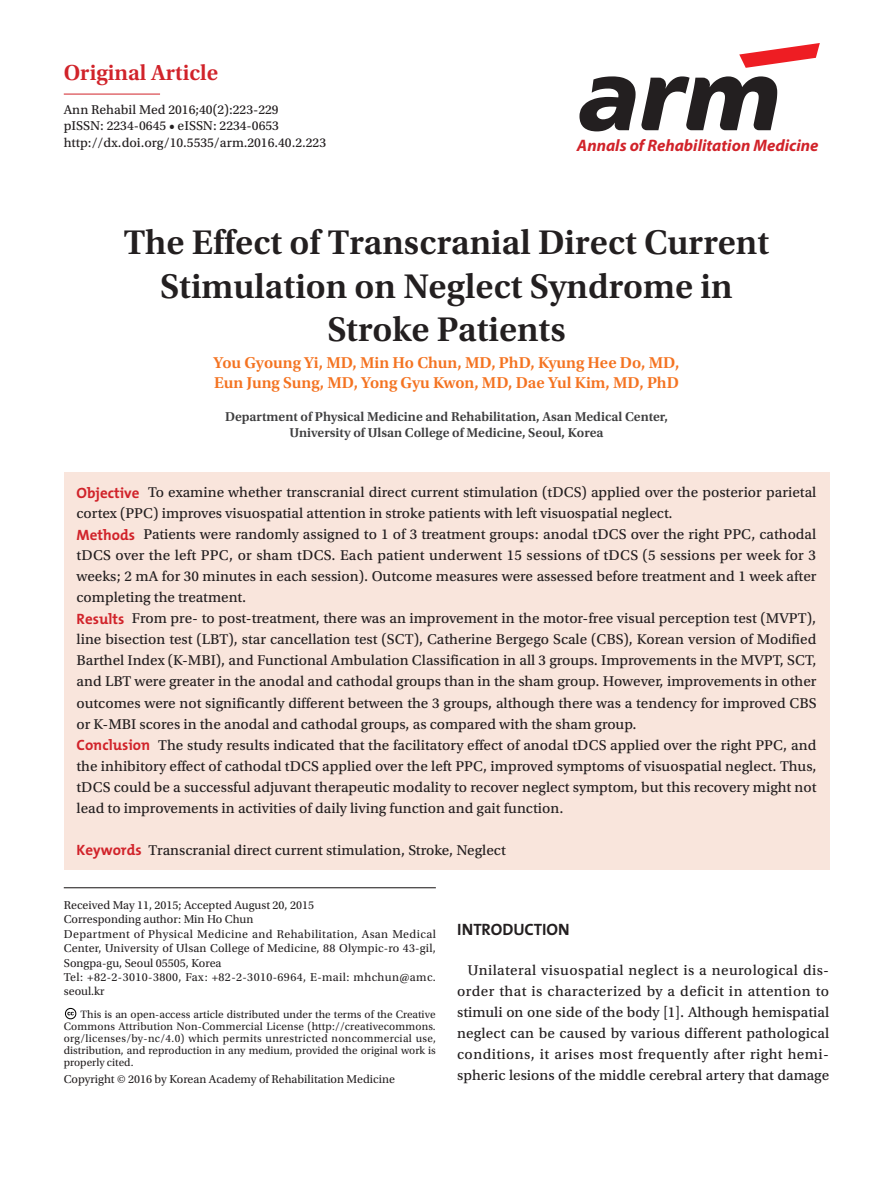
<style>
.page{position:relative;width:893px;height:1191px;background:#fff}
.page>*{position:absolute;margin:0;border:0;box-sizing:border-box;transform-origin:0 0}
.t1{font:600 36px/43.2px "Utopia Std";color:#231f20;text-align:center}
.t2{font:600 22.8px "Utopia Std";color:#d1232a}
.t3{font:italic 700 16.65px "Myriad Pro";color:#d1232a}
.t4{font:600 16.5px/19.8px "Utopia Std";color:#f47321}
.t5{font:700 16.5px "The Mix";color:#231f20}
.t6{font:15px/21px "Utopia Std Capt";color:#231f20;text-align:justify}
.t7{font:600 13.5px/16.2px "Utopia Std";color:#3e3e3f;text-align:center}
.t8{font:13.5px/16.2px "Utopia Std Capt";color:#231f20}
.t9{font:12px/14.4px "Utopia Std";letter-spacing:.005em;color:#231f20}
.t10{font:11.25px/12px "Utopia Std";color:#231f20;text-align:justify}
.s1{font-family:"The Mix";font-weight:700;color:#d1232a}
</style>
<div class="page">
<svg style="left:579px;top:76px;width:198px;height:55px"></svg>
<svg style="left:739px;top:43px;width:81px;height:25px"></svg>
<hr style="left:64px;top:94px;width:96px;height:1px;background:#d1232a">
<hr style="left:64px;top:887px;width:372px;height:1px;background:#231f20">
<svg style="left:64px;top:1007px;width:13px;height:13px"></svg>
<div style="left:64px;top:472px;width:765px;height:398px;background:#f9e5dc"></div>
<h2 class="t2" style="left:64px;top:59px;width:156px">Original Article</h2>
<p class="t8" style="left:64px;top:102px;width:264px">Ann Rehabil Med 2016;40(2):223-229<br>pISSN: 2234-0645 • eISSN: 2234-0653 http://dx.doi.org/10.5535/arm.2016.40.2.223</p>
<p class="t3" style="left:577px;top:135px;width:243px">Annals of Rehabilitation Medicine</p>
<h1 class="t1" style="left:124px;top:222px;width:647px">The Effect of Transcranial Direct Current<br>Stimulation on Neglect Syndrome in<br>Stroke Patients</h1>
<p class="t4" style="left:214px;top:353px;width:467px">You Gyoung Yi, MD, Min Ho Chun, MD, PhD, Kyung Hee Do, MD,<br>Eun Jung Sung, MD, Yong Gyu Kwon, MD, Dae Yul Kim, MD, PhD</p>
<p class="t7" style="left:225px;top:409px;width:444px">Department of Physical Medicine and Rehabilitation, Asan Medical Center,<br>University of Ulsan College of Medicine, Seoul, Korea</p>
<p class="t6" style="left:77px;top:482px;width:741px;text-align:left"><span class="s1">Objective</span> To examine whether transcranial direct current stimulation (tDCS) applied over the posterior parietal cortex (PPC) improves visuospatial attention in stroke patients with left visuospatial neglect.<br><span class="s1">Methods</span> Patients were randomly assigned to 1 of 3 treatment groups: anodal tDCS over the right PPC, cathodal tDCS over the left PPC, or sham tDCS. Each patient underwent 15 sessions of tDCS (5 sessions per week for 3 weeks; 2 mA for 30 minutes in each session). Outcome measures were assessed before treatment and 1 week after completing the treatment.<br><span class="s1">Results</span> From pre- to post-treatment, there was an improvement in the motor-free visual perception test (MVPT), line bisection test (LBT), star cancellation test (SCT), Catherine Bergego Scale (CBS), Korean version of Modified Barthel Index (K-MBI), and Functional Ambulation Classification in all 3 groups. Improvements in the MVPT, SCT, and LBT were greater in the anodal and cathodal groups than in the sham group. However, improvements in other outcomes were not significantly different between the 3 groups, although there was a tendency for improved CBS or K-MBI scores in the anodal and cathodal groups, as compared with the sham group.<br><span class="s1">Conclusion</span> The study results indicated that the facilitatory effect of anodal tDCS applied over the right PPC, and the inhibitory effect of cathodal tDCS applied over the left PPC, improved symptoms of visuospatial neglect. Thus, tDCS could be a successful adjuvant therapeutic modality to recover neglect symptom, but this recovery might not lead to improvements in activities of daily living function and gait function.</p>
<p class="t6" style="left:77px;top:839px;width:431px"><span class="s1">Keywords</span> Transcranial direct current stimulation, Stroke, Neglect</p>
<p class="t9" style="left:64px;top:898px;width:374px">Received May 11, 2015; Accepted August 20, 2015<br>Corresponding author: Min Ho Chun<br>Department of Physical Medicine and Rehabilitation, Asan Medical Center, University of Ulsan College of Medicine, 88 Olympic-ro 43-gil, Songpa-gu, Seoul 05505, Korea<br>Tel: +82-2-3010-3800, Fax: +82-2-3010-6964, E-mail: mhchun@amc. seoul.kr</p>
<p class="t10" style="left:64px;top:1008px;width:374px;text-indent:17px">This is an open-access article distributed under the terms of the Creative Commons Attribution Non-Commercial License (http://creativecommons. org/licenses/by-nc/4.0) which permits unrestricted noncommercial use, distribution, and reproduction in any medium, provided the original work is properly cited.</p>
<p class="t9" style="left:64px;top:1071px;width:333px">Copyright © 2016 by Korean Academy of Rehabilitation Medicine</p>
<p class="t5" style="left:457px;top:915px;width:114px">INTRODUCTION</p>
<p class="t6" style="left:457px;top:960px;width:374px;text-indent:11px">Unilateral visuospatial neglect is a neurological dis&shy;order that is characterized by a deficit in attention to stimuli on one side of the body [1]. Although hemispatial neglect can be caused by various different pathological conditions, it arises most frequently after right hemi&shy;spheric lesions of the middle cerebral artery that damage</p>
</div>
